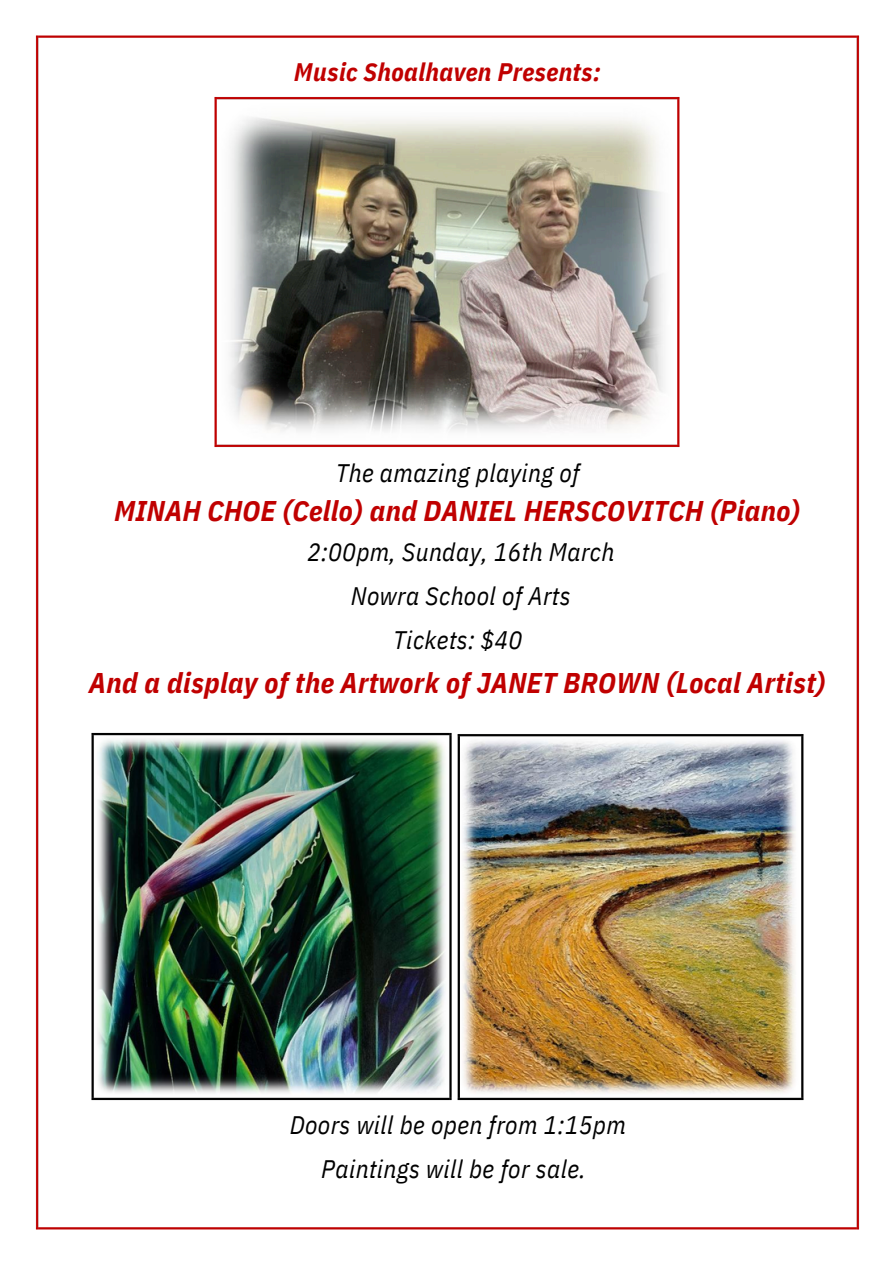
<style>
.page{position:relative;width:894px;height:1264px;background:#fff}
.page>*{position:absolute;margin:0;border:0;box-sizing:border-box;transform-origin:0 0}
.t1{font:italic 700 28.5px "IBM Plex Sans Cond";letter-spacing:.015em;color:#c00000}
.t2{font:italic 25.35px/44px "IBM Plex Sans Cond";letter-spacing:.015em;color:#000;text-align:center}
.t3{font:italic 700 25.35px "IBM Plex Sans Cond";letter-spacing:.015em;color:#c00000}
</style>
<div class="page">
<img style="left:35px;top:35px;width:825px;height:1195px">
<p class="t3" style="left:294px;top:55px;width:308px">Music Shoalhaven Presents:</p>
<h1 class="t2" style="left:336px;top:450px;width:245px">The amazing playing of</h1>
<p class="t1" style="left:114px;top:492px;width:687px">MINAH CHOE (Cello) and DANIEL HERSCOVITCH (Piano)</p>
<p class="t2" style="left:307px;top:529px;width:308px">2:00pm, Sunday, 16th March<br>Nowra School of Arts<br>Tickets: $40</p>
<p class="t1" style="left:89px;top:663px;width:737px">And a display of the Artwork of JANET BROWN (Local Artist)</p>
<p class="t2" style="left:290px;top:1102px;width:337px">Doors will be open from 1:15pm</p>
<p class="t2" style="left:321px;top:1146px;width:266px">Paintings will be for sale.</p>
</div>
